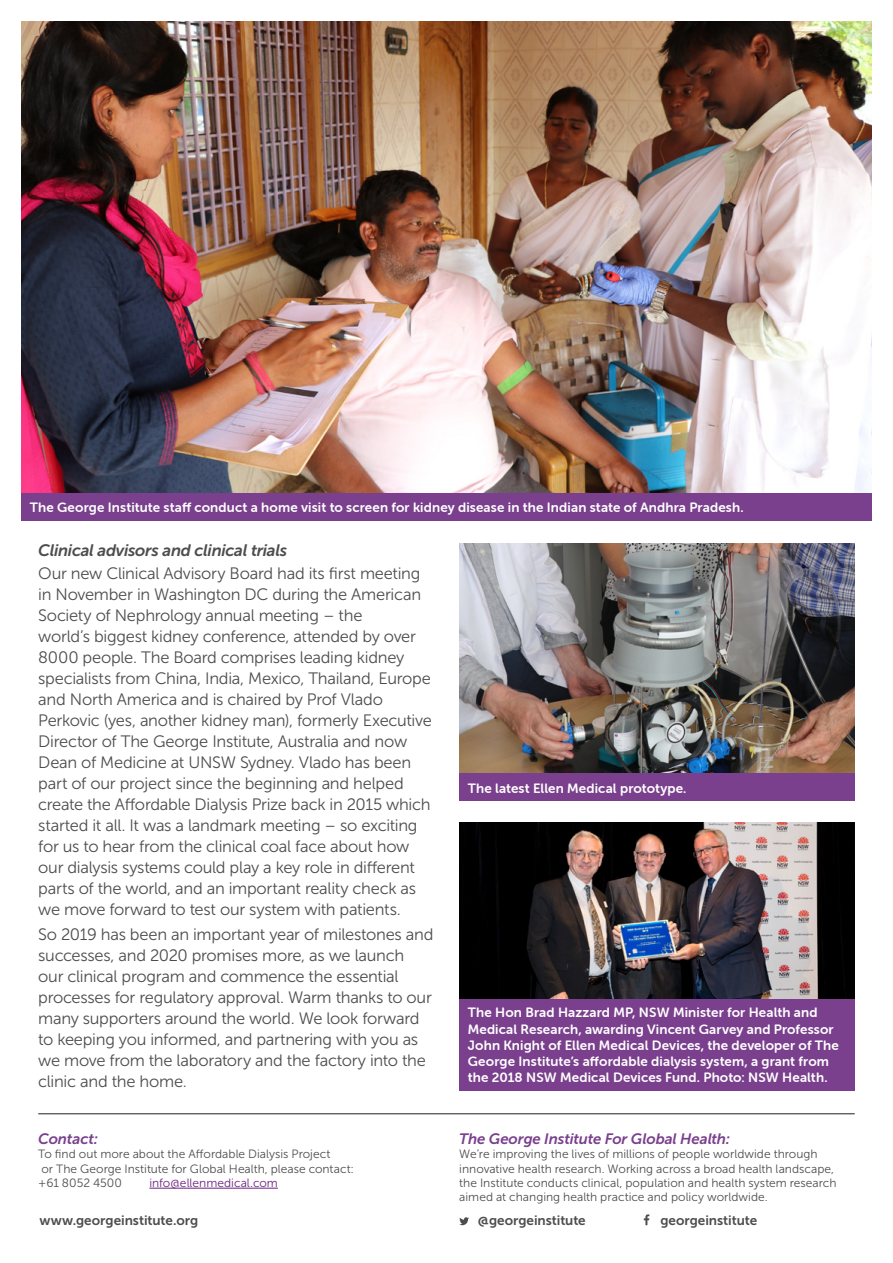
<style>
.page{position:relative;width:893px;height:1263px;background:#fff}
.page>*{position:absolute;margin:0;border:0;box-sizing:border-box;transform-origin:0 0}
.t1{font:16.5px/21px "Museo Sans 300";letter-spacing:-.015em;color:#4d4d4f}
.t2{font:italic 16.5px "Museo Sans 700";letter-spacing:-.02em;color:#4d4d4f}
.t3{font:italic 15px "Museo Sans 700";letter-spacing:-.01em;color:#7a408d}
.t4{font:13.5px/16.2px "Museo Sans Rounded 700";letter-spacing:.01em;color:#fff}
.t5{font:13.5px "Museo Sans 700";color:#4d4d4f}
.t6{font:12px/14.4px "Museo Sans 300";color:#4d4d4f}
.t7{font:12px "Museo Sans 300";color:#6c217f}
</style>
<div class="page">
<img style="left:21px;top:21px;width:851px;height:473px">
<div style="left:21px;top:494px;width:851px;height:27px;background:#7a408d"></div>
<img style="left:459px;top:543px;width:396px;height:231px">
<div style="left:459px;top:774px;width:396px;height:27px;background:#7a408d"></div>
<img style="left:459px;top:823px;width:396px;height:176px">
<div style="left:459px;top:999px;width:396px;height:91px;background:#7a408d"></div>
<svg style="left:459px;top:1217px;width:10px;height:8px"></svg>
<svg style="left:644px;top:1214px;width:5px;height:11px"></svg>
<hr style="left:38px;top:1113px;width:817px;height:1px;background:#231f20">
<hr style="left:149px;top:1188px;width:129px;height:1px;background:#6c217f">
<p class="t4" style="left:30px;top:499px;width:715px">The George Institute staff conduct a home visit to screen for kidney disease in the Indian state of Andhra Pradesh.</p>
<p class="t2" style="left:38px;top:541px;width:251px">Clinical advisors and clinical trials</p>
<p class="t1" style="left:38px;top:563px;width:395px">Our new Clinical Advisory Board had its first meeting in November in Washington DC during the American Society of Nephrology annual meeting – the<br>world’s biggest kidney conference, attended by over 8000 people. The Board comprises leading kidney specialists from China, India, Mexico, Thailand, Europe and North America and is chaired by Prof Vlado Perkovic (yes, another kidney man), formerly Executive Director of The George Institute, Australia and now Dean of Medicine at UNSW Sydney. Vlado has been part of our project since the beginning and helped create the Affordable Dialysis Prize back in 2015 which started it all. It was a landmark meeting – so exciting for us to hear from the clinical coal face about how our dialysis systems could play a key role in different parts of the world, and an important reality check as we move forward to test our system with patients.</p>
<p class="t1" style="left:38px;top:924px;width:397px">So 2019 has been an important year of milestones and successes, and 2020 promises more, as we launch our clinical program and commence the essential processes for regulatory approval. Warm thanks to our many supporters around the world. We look forward to keeping you informed, and partnering with you as we move from the laboratory and the factory into the clinic and the home.</p>
<p class="t3" style="left:38px;top:1130px;width:61px">Contact:</p>
<p class="t6" style="left:38px;top:1147px;width:317px">To find out more about the Affordable Dialysis Project<br>or The George Institute for Global Health, please contact: +61 8052 4500</p>
<p class="t7" style="left:149px;top:1176px;width:130px">info@ellenmedical.com</p>
<p class="t4" style="left:468px;top:780px;width:220px">The latest Ellen Medical prototype.</p>
<p class="t4" style="left:468px;top:1004px;width:373px">The Hon Brad Hazzard MP, NSW Minister for Health and Medical Research, awarding Vincent Garvey and Professor John Knight of Ellen Medical Devices, the developer of The George Institute’s affordable dialysis system, a grant from the 2018 NSW Medical Devices Fund. Photo: NSW Health.</p>
<p class="t3" style="left:459px;top:1130px;width:272px">The George Institute For Global Health:</p>
<p class="t6" style="left:459px;top:1147px;width:379px">We’re improving the lives of millions of people worldwide through innovative health research. Working across a broad health landscape, the Institute conducts clinical, population and health system research aimed at changing health practice and policy worldwide.</p>
<p class="t5" style="left:40px;top:1213px;width:160px">www.georgeinstitute.org</p>
<p class="t5" style="left:478px;top:1213px;width:109px">@georgeinstitute</p>
<p class="t5" style="left:660px;top:1213px;width:98px">georgeinstitute</p>
</div>
